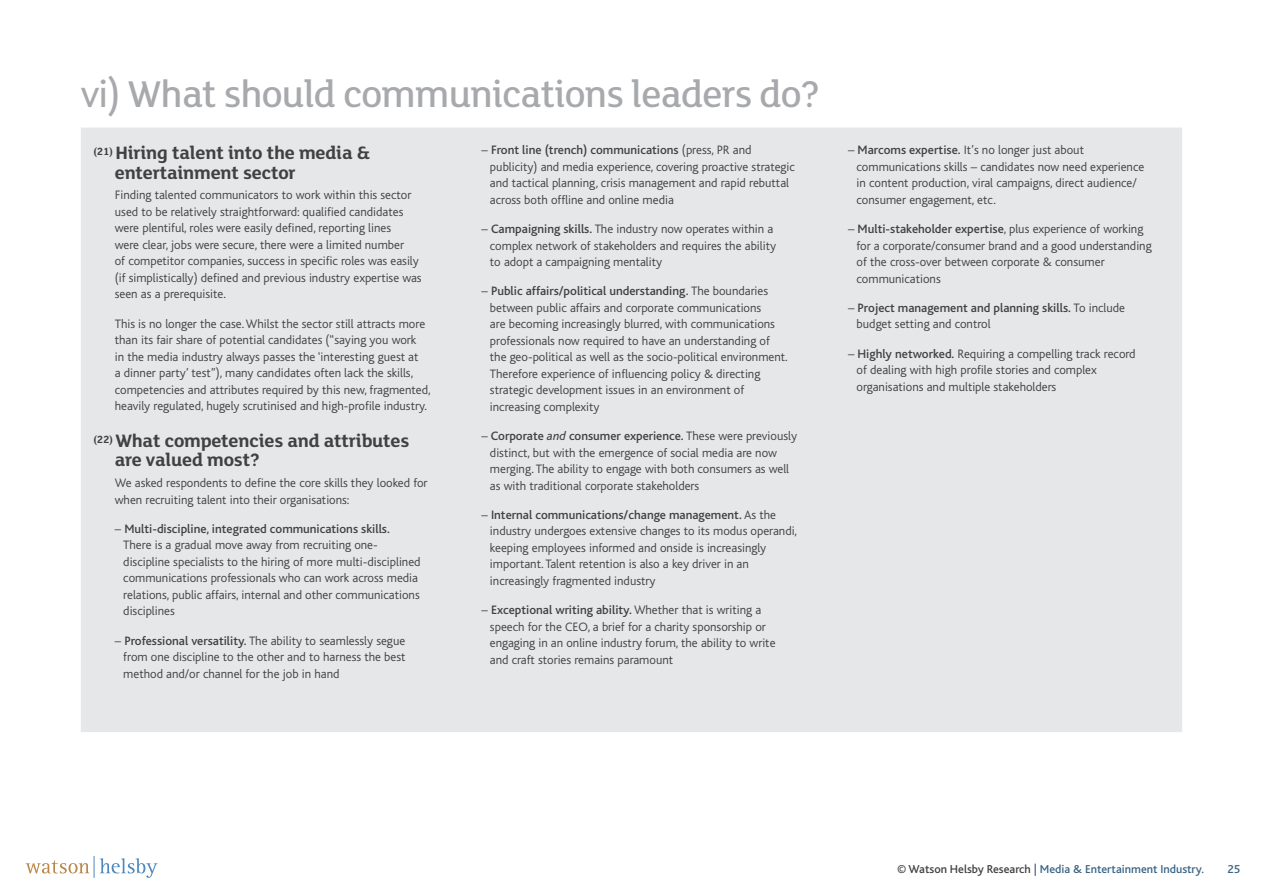
<style>
.page{position:relative;width:1263px;height:893px;background:#fff}
.page>*{position:absolute;margin:0;border:0;box-sizing:border-box;transform-origin:0 0}
.t1{font:500 40.5px "FS Lola";letter-spacing:-.02em;color:#a7a9ac}
.t2{font:700 19.5px/19.5px "FS Lola";letter-spacing:-.01em;color:#414042}
.t3{font:300 12.75px/16.5px "Bliss";color:#414042}
.t4{font:500 12.75px/16.5px "Bliss";color:#414042}
.t5{font:500 12px "Bliss";color:#3b6484}
.s1{font-family:"Bliss";font-weight:400}
.s2{font-weight:500}
.s3{font-weight:400;font-style:italic}
.s4{font-weight:300}
.s5{color:#414042}
</style>
<div class="page">
<div style="left:81px;top:128px;width:1101px;height:604px;background:#e6e7e8"></div>
<svg style="left:26px;top:856px;width:132px;height:22px"></svg>
<h1 class="t1" style="left:81px;top:68px;width:741px"><span class="s1">vi)</span> What should communications leaders do?</h1>
<h2 class="t2" style="left:115px;top:142px;width:257px;text-indent:-21px"><sup>(21)</sup> Hiring talent into the media &amp; entertainment sector</h2>
<p class="t3" style="left:115px;top:187px;width:308px">Finding talented communicators to work within this sector used to be relatively straightforward: qualified candidates were plentiful, roles were easily defined, reporting lines<br>were clear, jobs were secure, there were a limited number<br>of competitor companies, success in specific roles was easily (if simplistically) defined and previous industry expertise was seen as a prerequisite.</p>
<p class="t3" style="left:115px;top:316px;width:317px">This is no longer the case. Whilst the sector still attracts more than its fair share of potential candidates (“saying you work<br>in the media industry always passes the ‘interesting guest at<br>a dinner party’ test”), many candidates often lack the skills, competencies and attributes required by this new, fragmented, heavily regulated, hugely scrutinised and high-profile industry.</p>
<h2 class="t2" style="left:115px;top:430px;width:296px;text-indent:-21px"><sup>(22)</sup> What competencies and attributes are valued most?</h2>
<p class="t3" style="left:115px;top:475px;width:314px">We asked respondents to define the core skills they looked for when recruiting talent into their organisations:</p>
<p class="t3" style="left:123px;top:521px;width:299px;text-indent:-9px">– <span class="s2">Multi-discipline, integrated communications skills.<br></span>There is a gradual move away from recruiting one&shy;discipline specialists to the hiring of more multi-disciplined communications professionals who can work across media relations, public affairs, internal and other communications disciplines</p>
<p class="t3" style="left:123px;top:632px;width:284px;text-align:justify;text-indent:-9px">– <span class="s2">Professional versatility.</span> The ability to seamlessly segue from one discipline to the other and to harness the best method and/or channel for the job in hand</p>
<p class="t3" style="left:490px;top:142px;width:306px;text-indent:-9px">– <span class="s2">Front line (trench) communications</span> (press, PR and publicity) and media experience, covering proactive strategic and tactical planning, crisis management and rapid rebuttal across both offline and online media</p>
<p class="t3" style="left:490px;top:221px;width:288px;text-indent:-9px">– <span class="s2">Campaigning skills.</span> The industry now operates within a complex network of stakeholders and requires the ability to adopt a campaigning mentality</p>
<p class="t3" style="left:490px;top:283px;width:299px;text-indent:-9px">– <span class="s2">Public affairs/political understanding.</span> The boundaries between public affairs and corporate communications<br>are becoming increasingly blurred, with communications professionals now required to have an understanding of the geo-political as well as the socio-political environment.<br>Therefore experience of influencing policy &amp; directing strategic development issues in an environment of increasing complexity</p>
<p class="t3" style="left:490px;top:428px;width:309px;text-indent:-9px">– <span class="s2">Corporate</span> <span class="s3">and</span> <span class="s2">consumer experience.</span> These were previously distinct, but with the emergence of social media are now merging. The ability to engage with both consumers as well as with traditional corporate stakeholders</p>
<p class="t3" style="left:490px;top:507px;width:309px;text-indent:-9px">– <span class="s2">Internal communications/change management.</span> As the industry undergoes extensive changes to its modus operandi, keeping employees informed and onside is increasingly important. Talent retention is also a key driver in an increasingly fragmented industry</p>
<p class="t3" style="left:490px;top:602px;width:287px;text-indent:-9px">– <span class="s2">Exceptional writing ability.</span> Whether that is writing a speech for the CEO, a brief for a charity sponsorship or engaging in an online industry forum, the ability to write and craft stories remains paramount</p>
<p class="t3" style="left:856px;top:142px;width:289px;text-indent:-9px">– <span class="s2">Marcoms expertise.</span> It’s no longer just about communications skills – candidates now need experience in content production, viral campaigns, direct audience/ consumer engagement, etc.</p>
<p class="t3" style="left:856px;top:221px;width:297px;text-indent:-9px">– <span class="s2">Multi-stakeholder expertise</span>, plus experience of working for a corporate/consumer brand and a good understanding of the cross-over between corporate &amp; consumer communications</p>
<p class="t4" style="left:856px;top:300px;width:270px;text-indent:-9px"><span class="s4">–</span> Project management and planning skills. <span class="s4">To include budget setting and control</span></p>
<p class="t3" style="left:856px;top:345px;width:280px;text-indent:-9px">– <span class="s2">Highly networked.</span> Requiring a compelling track record of dealing with high profile stories and complex organisations and multiple stakeholders</p>
<p class="t5" style="left:897px;top:863px;width:308px"><span class="s5">© Watson Helsby Research</span> | Media &amp; Entertainment Industry.</p>
<p class="t5" style="left:1227px;top:863px;width:14px">25</p>
</div>
